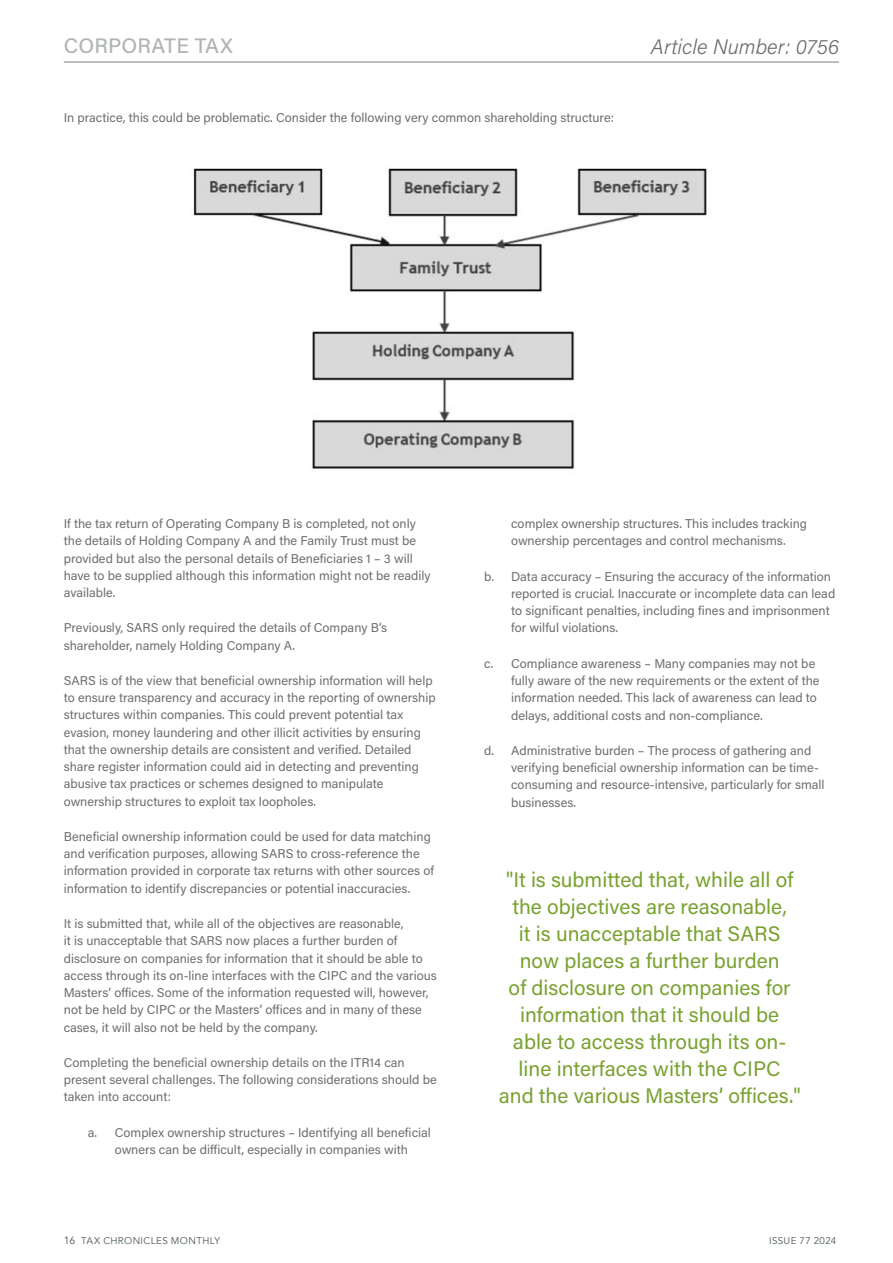
<style>
.page{position:relative;width:893px;height:1263px;background:#fff}
.page>*{position:absolute;margin:0;border:0;box-sizing:border-box;transform-origin:0 0}
.t1{font:21px/27px "Acumin Pro";color:#78a22f;text-align:center}
.t2{font:italic 300 21px "Acumin Pro";color:#6d6e71}
.t3{font:500 21px "Acumin Pro";letter-spacing:.005em;color:#b1b4b6}
.t4{font:12.75px/17.2px "Acumin Pro";color:#6d6e71}
.t5{font:9.75px "Avenir";letter-spacing:.04em;color:#4a565c}
.s1{font-family:"Avenir LT Std";font-size:10.5px}
</style>
<div class="page">
<img style="left:193px;top:168px;width:514px;height:301px">
<hr style="left:64px;top:61px;width:775px;height:2px;background:#a7a9ac">
<h1 class="t3" style="left:64px;top:31px;width:170px">CORPORATE TAX</h1>
<h1 class="t2" style="left:651px;top:32px;width:190px">Article Number: 0756</h1>
<p class="t4" style="left:64px;top:108px;width:552px">In practice, this could be problematic. Consider the following very common shareholding structure:</p>
<p class="t4" style="left:64px;top:515px;width:368px">If the tax return of Operating Company B is completed, not only the details of Holding Company A and the Family Trust must be provided but also the personal details of Beneficiaries 1 – 3 will have to be supplied although this information might not be readily available.</p>
<p class="t4" style="left:64px;top:619px;width:325px">Previously, SARS only required the details of Company B’s shareholder, namely Holding Company A.</p>
<p class="t4" style="left:64px;top:671px;width:373px">SARS is of the view that beneficial ownership information will help to ensure transparency and accuracy in the reporting of ownership structures within companies. This could prevent potential tax evasion, money laundering and other illicit activities by ensuring that the ownership details are consistent and verified. Detailed share register information could aid in detecting and preventing abusive tax practices or schemes designed to manipulate ownership structures to exploit tax loopholes.</p>
<p class="t4" style="left:64px;top:827px;width:372px">Beneficial ownership information could be used for data matching and verification purposes, allowing SARS to cross-reference the information provided in corporate tax returns with other sources of information to identify discrepancies or potential inaccuracies.</p>
<p class="t4" style="left:64px;top:914px;width:374px">It is submitted that, while all of the objectives are reasonable,<br>it is unacceptable that SARS now places a further burden of disclosure on companies for information that it should be able to access through its on-line interfaces with the CIPC and the various Masters’ offices. Some of the information requested will, however, not be held by CIPC or the Masters’ offices and in many of these cases, it will also not be held by the company.</p>
<p class="t4" style="left:64px;top:1053px;width:374px">Completing the beneficial ownership details on the ITR14 can present several challenges. The following considerations should be taken into account:</p>
<p class="t4" style="left:88px;top:1123px;width:345px;text-align:center">a. Complex ownership structures – Identifying all beneficial owners can be difficult, especially in companies with</p>
<p class="t4" style="left:511px;top:515px;width:298px">complex ownership structures. This includes tracking ownership percentages and control mechanisms.</p>
<p class="t4" style="left:511px;top:567px;width:326px;text-indent:-27px">b. Data accuracy – Ensuring the accuracy of the information reported is crucial. Inaccurate or incomplete data can lead to significant penalties, including fines and imprisonment for wilful violations.</p>
<p class="t4" style="left:511px;top:654px;width:310px;text-indent:-27px">c. Compliance awareness – Many companies may not be fully aware of the new requirements or the extent of the information needed. This lack of awareness can lead to delays, additional costs and non-compliance.</p>
<p class="t4" style="left:511px;top:741px;width:315px;text-indent:-27px">d. Administrative burden – The process of gathering and verifying beneficial ownership information can be time&shy;consuming and resource-intensive, particularly for small businesses.</p>
<p class="t1" style="left:499px;top:865px;width:303px">"It is submitted that, while all of the objectives are reasonable,<br>it is unacceptable that SARS now places a further burden<br>of disclosure on companies for information that it should be able to access through its on&shy;line interfaces with the CIPC and the various Masters’ offices."</p>
<p class="t5" style="left:64px;top:1234px;width:158px"><span class="s1">16</span> TAX CHRONICLES MONTHLY</p>
<p class="t5" style="left:769px;top:1234px;width:69px">ISSUE 77 2024</p>
</div>
